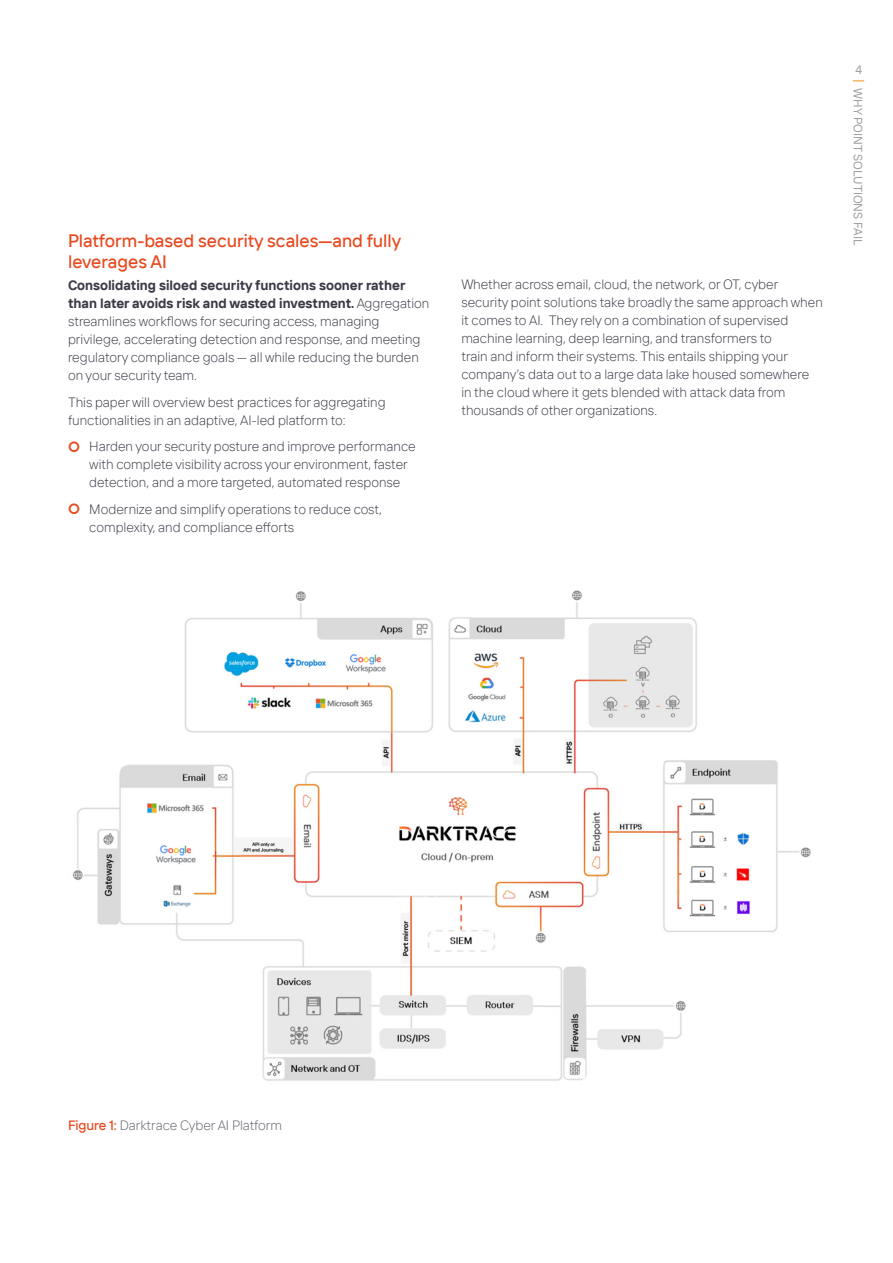
<style>
.page{position:relative;width:893px;height:1263px;background:#fff}
.page>*{position:absolute;margin:0;border:0;box-sizing:border-box;transform-origin:0 0}
.t1{font:500 18px/21px "TT Interphases Pro";color:#e8491f}
.t2{font:300 13.5px/18px "TT Interphases Pro";color:#3b3b48}
.t3{font:300 13.5px "TT Interphases Pro";color:#63636c}
.t4{font:12px "TT Interphases Pro";color:#9d9da3}
.s1{font-weight:700}
.s2{color:#f18815}
.s3{font-weight:500;color:#e8491f}
</style>
<div class="page">
<img style="left:73px;top:590px;width:738px;height:491px">
<h1 class="t1" style="left:68px;top:230px;width:335px">Platform-based security scales—and fully leverages AI</h1>
<p class="t2" style="left:68px;top:276px;width:363px"><span class="s1">Consolidating siloed security functions sooner rather than later avoids risk and wasted investment.</span> Aggregation streamlines workflows for securing access, managing privilege, accelerating detection and response, and meeting regulatory compliance goals — all while reducing the burden on your security team.</p>
<p class="t2" style="left:68px;top:393px;width:319px">This paper will overview best practices for aggregating functionalities in an adaptive, AI-led platform to:</p>
<p class="t2" style="left:89px;top:437px;width:328px">Harden your security posture and improve performance with complete visibility across your environment, faster detection, and a more targeted, automated response</p>
<p class="t2" style="left:89px;top:500px;width:294px">Modernize and simplify operations to reduce cost, complexity, and compliance efforts</p>
<p class="t2" style="left:461px;top:275px;width:363px">Whether across email, cloud, the network, or OT, cyber security point solutions take broadly the same approach when it comes to AI. They rely on a combination of supervised machine learning, deep learning, and transformers to<br>train and inform their systems. This entails shipping your company’s data out to a large data lake housed somewhere in the cloud where it gets blended with attack data from thousands of other organizations.</p>
<p class="t4" style="left:856px;top:62px;width:8px">4</p>
<p class="t4" style="left:866px;top:79px;width:168px;rotate:90deg"><span class="s2">|</span> WHY POINT SOLUTIONS FAIL</p>
<p class="t3" style="left:68px;top:1116px;width:216px"><span class="s3">Figure 1:</span> Darktrace Cyber AI Platform</p>
</div>
